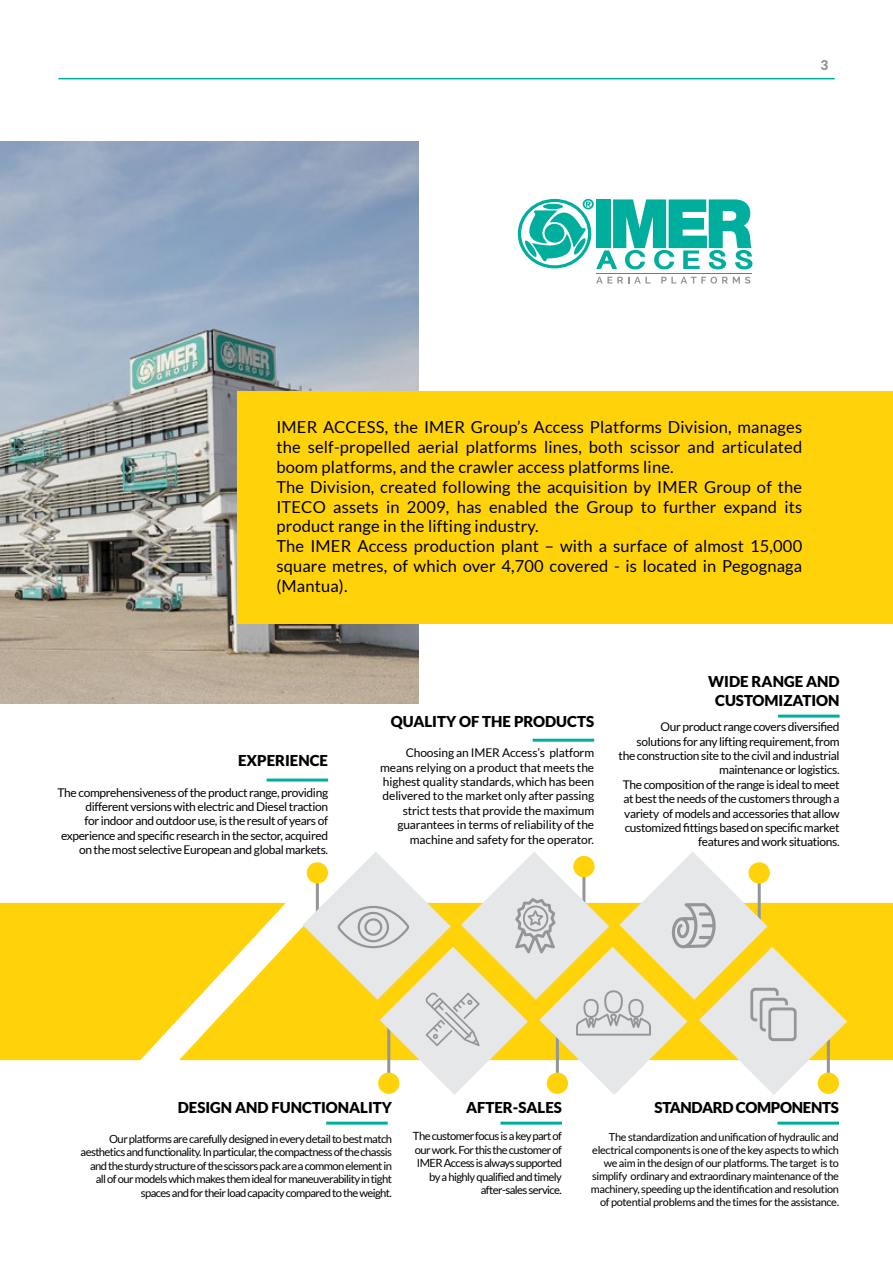
<style>
.page{position:relative;width:893px;height:1263px;background:#fff}
.page>*{position:absolute;margin:0;border:0;box-sizing:border-box;transform-origin:0 0}
.t1{font:16.5px/19.8px "Lato";letter-spacing:.01em;color:#000}
.t2{font:900 15px/19.5px "Lato";color:#000;text-align:center}
.t3{font:900 15px "Lato";letter-spacing:-.02em;color:#000}
.t4{font:900 13.5px "Lato";color:#939598}
.t5{font:12px/14.4px "Lato";letter-spacing:-.03em;color:#000;text-align:right}
.t6{font:12px/14.4px "Lato";letter-spacing:-.01em;color:#000;text-align:right}
.t7{font:11.25px/13.5px "Lato";letter-spacing:-.05em;color:#000;text-align:right}
.t8{font:10.95px/13.2px "Lato";letter-spacing:-.03em;color:#000;text-align:right}
</style>
<div class="page">
<hr style="left:58px;top:78px;width:777px;height:1px;background:#00ae9e">
<img style="left:0;top:141px;width:418px;height:562px">
<div style="left:238px;top:392px;width:655px;height:232px;background:#ffd20a"></div>
<svg style="left:518px;top:199px;width:234px;height:70px"></svg>
<hr style="left:596px;top:273px;width:156px;height:1px;background:#00ae9e">
<svg style="left:596px;top:277px;width:54px;height:6px"></svg>
<svg style="left:661px;top:277px;width:89px;height:7px"></svg>
<div style="left:0;top:903px;width:179px;height:157px;background:#ffd20a"></div>
<svg style="left:179px;top:903px;width:714px;height:157px;fill:#ffd20a"></svg>
<hr style="left:267px;top:778px;width:61px;height:3px;background:#00ae9e">
<hr style="left:533px;top:739px;width:61px;height:3px;background:#00ae9e">
<hr style="left:778px;top:715px;width:62px;height:3px;background:#00ae9e">
<svg style="left:303px;top:852px;width:544px;height:243px"></svg>
<hr style="left:777px;top:1121px;width:62px;height:3px;background:#00ae9e">
<hr style="left:500px;top:1121px;width:62px;height:3px;background:#00ae9e">
<hr style="left:326px;top:1121px;width:62px;height:3px;background:#00ae9e">
<p class="t4" style="left:820px;top:60px;width:9px">3</p>
<p class="t1" style="left:276px;top:419px;width:527px">IMER ACCESS, the IMER Group’s Access Platforms Division, manages the self-propelled aerial platforms lines, both scissor and articulated boom platforms, and the crawler access platforms line.<br>The Division, created following the acquisition by IMER Group of the ITECO assets in 2009, has enabled the Group to further expand its product range in the lifting industry.<br>The IMER Access production plant – with a surface of almost 15,000 square metres, of which over 4,700 covered - is located in Pegognaga (Mantua).</p>
<p class="t2" style="left:238px;top:752px;width:92px">EXPERIENCE</p>
<p class="t5" style="left:58px;top:786px;width:272px">The comprehensiveness of the product range, providing different versions with electric and Diesel traction<br>for indoor and outdoor use, is the result of years of experience and specific research in the sector, acquired on the most selective European and global markets.</p>
<p class="t2" style="left:391px;top:712px;width:205px">QUALITY OF THE PRODUCTS</p>
<p class="t6" style="left:380px;top:746px;width:216px">Choosing an IMER Access’s platform means relying on a product that meets the highest quality standards, which has been delivered to the market only after passing strict tests that provide the maximum guarantees in terms of reliability of the machine and safety for the operator.</p>
<p class="t2" style="left:708px;top:672px;width:133px">WIDE RANGE AND<br>CUSTOMIZATION</p>
<p class="t5" style="left:619px;top:719px;width:222px">Our product range covers diversified solutions for any lifting requirement, from the construction site to the civil and industrial maintenance or logistics.<br>The composition of the range is ideal to meet at best the needs of the customers through a variety of models and accessories that allow customized fittings based on specific market features and work situations.</p>
<p class="t2" style="left:178px;top:1099px;width:216px">DESIGN AND FUNCTIONALITY</p>
<p class="t7" style="left:81px;top:1132px;width:313px">Our platforms are carefully designed in every detail to best match aesthetics and functionality. In particular, the compactness of the chassis and the sturdy structure of the scissors pack are a common element in all of our models which makes them ideal for maneuverability in tight spaces and for their load capacity compared to the weight.</p>
<p class="t2" style="left:466px;top:1099px;width:97px">AFTER-SALES</p>
<p class="t7" style="left:413px;top:1130px;width:151px">The customer focus is a key part of our work. For this the customer of<br>IMER Access is always supported by a highly qualified and timely after-sales service.</p>
<p class="t3" style="left:654px;top:1101px;width:186px">STANDARD COMPONENTS</p>
<p class="t8" style="left:591px;top:1130px;width:250px">The standardization and unification of hydraulic and electrical components is one of the key aspects to which we aim in the design of our platforms. The target is to simplify ordinary and extraordinary maintenance of the machinery, speeding up the identification and resolution of potential problems and the times for the assistance.</p>
</div>
